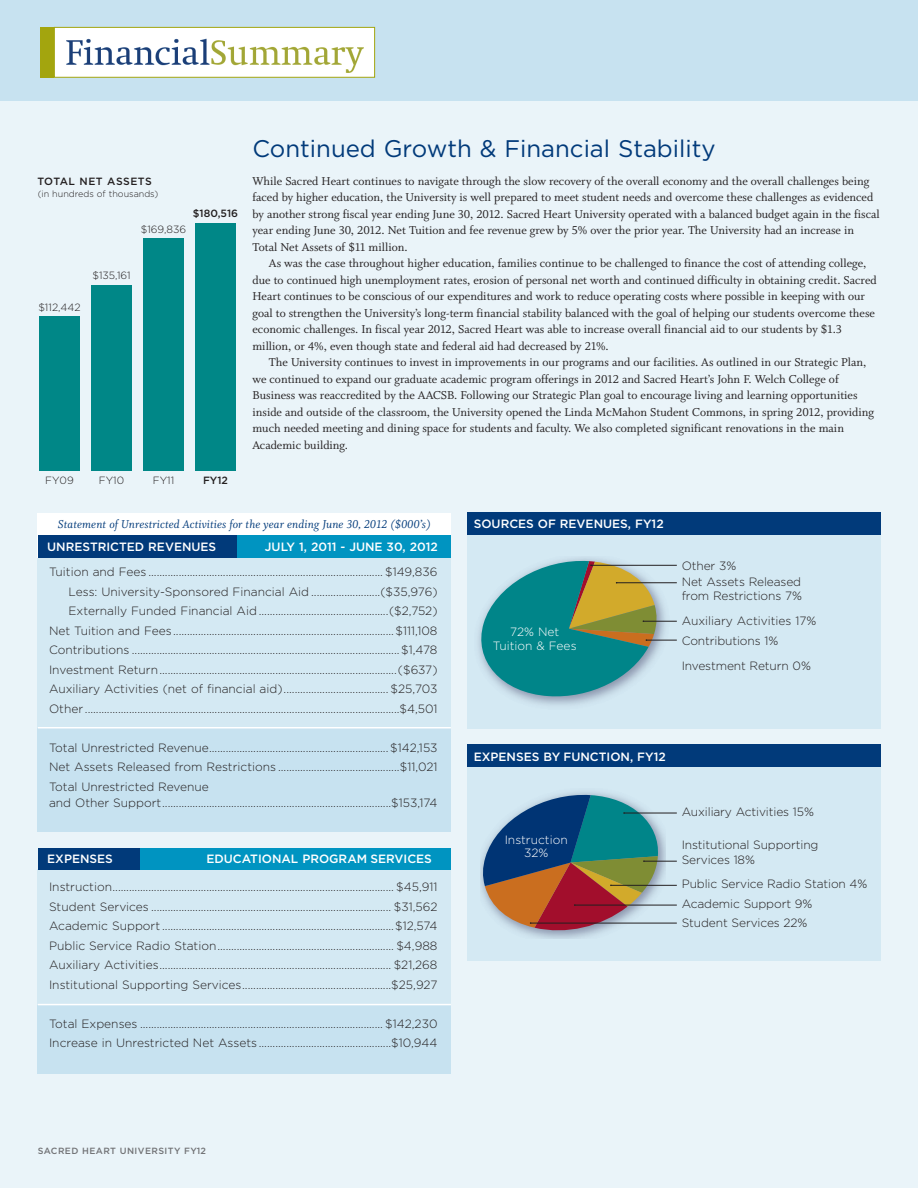
<style>
.page{position:relative;width:918px;height:1188px;background:#fff}
.page>*{position:absolute;margin:0;border:0;box-sizing:border-box;transform-origin:0 0}
.t1{font:24px "Gotham";color:#013a7a}
.t2{font:12.75px/16.5px "Whitman Roman LF";color:#231f20}
.t3{font:12.75px "Whitman Italic LF";letter-spacing:.01em;color:#013a7a}
.t4{font:300 12px/13.5px "Gotham";color:#231f20}
.t5{font:500 12px "Gotham";color:#fff}
.t6{font:300 12px/13.5px "Gotham";color:#fff;text-align:center}
.t7{font:300 10.5px "Gotham";color:#231f20}
.t8{font:500 10.5px "Gotham";letter-spacing:.04em;color:#231f20}
.t9{font:500 10.5px "Gotham";letter-spacing:.01em;color:#231f20}
.t10{font:500 9px "Gotham";letter-spacing:.045em;color:#717275}
.t11{font:300 9px "Gotham";color:#231f20}
</style>
<div class="page">
<div style="left:0;top:0;width:918px;height:470px;background:#c7e2f0"></div>
<div style="left:0;top:101px;width:918px;height:1087px;background:#eaf4f9"></div>
<div style="left:467px;top:513px;width:413px;height:215px;background:#d4e9f3"></div>
<div style="left:467px;top:513px;width:413px;height:22px;background:#013a7a"></div>
<div style="left:38px;top:513px;width:413px;height:45px;background:#fff"></div>
<div style="left:54px;top:27px;width:321px;height:51px;background:#fff;border:1px solid #a3a50e"></div>
<div style="left:40px;top:27px;width:14px;height:51px;background:#a3a50e"></div>
<div style="left:38px;top:728px;width:413px;height:104px;background:#c7e2f0"></div>
<div style="left:38px;top:558px;width:413px;height:170px;background:#d4e9f3"></div>
<img style="left:521px;top:564px;width:151px;height:141px">
<hr style="left:591px;top:565px;width:86px;height:1px;background:#231f20">
<div style="left:467px;top:745px;width:413px;height:215px;background:#d4e9f3"></div>
<div style="left:467px;top:745px;width:413px;height:22px;background:#013a7a"></div>
<img style="left:480px;top:812px;width:186px;height:127px">
<div style="left:193px;top:536px;width:258px;height:22px;background:#0094c1"></div>
<div style="left:38px;top:536px;width:198px;height:22px;background:#013a7a"></div>
<div style="left:38px;top:1005px;width:413px;height:68px;background:#c7e2f0"></div>
<div style="left:38px;top:869px;width:413px;height:135px;background:#d4e9f3"></div>
<div style="left:137px;top:848px;width:314px;height:22px;background:#0094c1"></div>
<div style="left:38px;top:848px;width:101px;height:22px;background:#013a7a"></div>
<hr style="left:38px;top:727px;width:413px;height:1px;background:#fff">
<hr style="left:38px;top:1004px;width:413px;height:1px;background:#fff">
<hr style="left:643px;top:621px;width:34px;height:1px;background:#231f20">
<hr style="left:617px;top:583px;width:60px;height:1px;background:#231f20">
<hr style="left:646px;top:640px;width:31px;height:1px;background:#231f20">
<svg style="left:478px;top:558px;width:179px;height:141px"></svg>
<hr style="left:624px;top:813px;width:53px;height:1px;background:#231f20">
<hr style="left:531px;top:923px;width:146px;height:1px;background:#231f20">
<hr style="left:575px;top:905px;width:102px;height:1px;background:#231f20">
<hr style="left:611px;top:885px;width:66px;height:1px;background:#231f20">
<hr style="left:644px;top:861px;width:33px;height:1px;background:#231f20">
<svg style="left:482px;top:792px;width:178px;height:143px"></svg>
<img style="left:56px;top:28px;width:316px;height:45px">
<div style="left:195px;top:223px;width:41px;height:248px;background:#008787"></div>
<div style="left:143px;top:238px;width:41px;height:233px;background:#008787"></div>
<div style="left:91px;top:285px;width:41px;height:186px;background:#008787"></div>
<div style="left:39px;top:317px;width:41px;height:154px;background:#008787"></div>
<p class="t8" style="left:37px;top:175px;width:116px">TOTAL NET ASSETS</p>
<p class="t11" style="left:38px;top:189px;width:122px">(in hundreds of thousands)</p>
<p class="t9" style="left:193px;top:208px;width:47px">$180,516</p>
<p class="t7" style="left:141px;top:224px;width:47px">$169,836</p>
<p class="t7" style="left:38px;top:302px;width:44px">$112,442</p>
<p class="t7" style="left:92px;top:269px;width:40px">$135,161</p>
<p class="t7" style="left:45px;top:475px;width:30px">FY09</p>
<p class="t7" style="left:99px;top:475px;width:27px">FY10</p>
<p class="t7" style="left:153px;top:475px;width:23px">FY11</p>
<p class="t9" style="left:203px;top:475px;width:27px">FY12</p>
<p class="t1" style="left:252px;top:135px;width:465px">Continued Growth &amp; Financial Stability</p>
<p class="t2" style="left:252px;top:173px;width:629px">While Sacred Heart continues to navigate through the slow recovery of the overall economy and the overall challenges being faced by higher education, the University is well prepared to meet student needs and overcome these challenges as evidenced by another strong fiscal year ending June 30, 2012. Sacred Heart University operated with a balanced budget again in the fiscal year ending June 30, 2012. Net Tuition and fee revenue grew by 5% over the prior year. The University had an increase in Total Net Assets of $11 million.</p>
<p class="t2" style="left:252px;top:256px;width:626px;text-indent:16px">As was the case throughout higher education, families continue to be challenged to finance the cost of attending college, due to continued high unemployment rates, erosion of personal net worth and continued difficulty in obtaining credit. Sacred Heart continues to be conscious of our expenditures and work to reduce operating costs where possible in keeping with our goal to strengthen the University’s long-term financial stability balanced with the goal of helping our students overcome these economic challenges. In fiscal year 2012, Sacred Heart was able to increase overall financial aid to our students by $1.3 million, or 4%, even though state and federal aid had decreased by 21%.</p>
<p class="t2" style="left:252px;top:355px;width:623px;text-indent:16px">The University continues to invest in improvements in our programs and our facilities. As outlined in our Strategic Plan, we continued to expand our graduate academic program offerings in 2012 and Sacred Heart’s John F. Welch College of Business was reaccredited by the AACSB. Following our Strategic Plan goal to encourage living and learning opportunities inside and outside of the classroom, the University opened the Linda McMahon Student Commons, in spring 2012, providing much needed meeting and dining space for students and faculty. We also completed significant renovations in the main Academic building.</p>
<p class="t3" style="left:58px;top:517px;width:375px">Statement of Unrestricted Activities for the year ending June 30, 2012 ($000’s)</p>
<p class="t4" style="left:49px;top:565px;width:390px">Tuition and Fees ..................................................................................... $149,836</p>
<p class="t4" style="left:69px;top:585px;width:370px">Less: University-Sponsored Financial Aid .........................($35,976)</p>
<p class="t4" style="left:69px;top:604px;width:370px">Externally Funded Financial Aid...............................................($2,752)</p>
<p class="t4" style="left:49px;top:624px;width:390px">Net Tuition and Fees................................................................................$111,108</p>
<p class="t4" style="left:49px;top:643px;width:390px">Contributions .................................................................................................$1,478</p>
<p class="t4" style="left:49px;top:663px;width:390px">Investment Return......................................................................................($637)</p>
<p class="t4" style="left:49px;top:682px;width:390px">Auxiliary Activities (net of financial aid)...................................... $25,703</p>
<p class="t4" style="left:49px;top:702px;width:390px">Other ..................................................................................................................$4,501</p>
<p class="t4" style="left:49px;top:741px;width:390px">Total Unrestricted Revenue.................................................................$142,153</p>
<p class="t4" style="left:49px;top:760px;width:390px">Net Assets Released from Restrictions ............................................$11,021</p>
<p class="t4" style="left:49px;top:780px;width:161px">Total Unrestricted Revenue</p>
<p class="t4" style="left:49px;top:796px;width:390px">and Other Support...................................................................................$153,174</p>
<p class="t5" style="left:47px;top:540px;width:171px">UNRESTRICTED REVENUES</p>
<p class="t5" style="left:265px;top:540px;width:174px">JULY 1, 2011 - JUNE 30, 2012</p>
<p class="t5" style="left:206px;top:852px;width:227px">EDUCATIONAL PROGRAM SERVICES</p>
<p class="t4" style="left:49px;top:880px;width:390px">Instruction...................................................................................................... $45,911</p>
<p class="t4" style="left:49px;top:900px;width:390px">Student Services ....................................................................................... $31,562</p>
<p class="t4" style="left:49px;top:919px;width:390px">Academic Support ....................................................................................$12,574</p>
<p class="t4" style="left:49px;top:939px;width:390px">Public Service Radio Station................................................................ $4,988</p>
<p class="t4" style="left:49px;top:958px;width:390px">Auxiliary Activities.................................................................................... $21,268</p>
<p class="t4" style="left:49px;top:978px;width:390px">Institutional Supporting Services......................................................$25,927</p>
<p class="t4" style="left:49px;top:1017px;width:390px">Total Expenses ........................................................................................ $142,230</p>
<p class="t4" style="left:49px;top:1036px;width:390px">Increase in Unrestricted Net Assets ................................................$10,944</p>
<p class="t5" style="left:47px;top:852px;width:67px">EXPENSES</p>
<p class="t5" style="left:474px;top:517px;width:192px">SOURCES OF REVENUES, FY12</p>
<p class="t6" style="left:493px;top:625px;width:85px">72% Net<br>Tuition &amp; Fees</p>
<p class="t4" style="left:682px;top:558px;width:56px">Other 3%</p>
<p class="t4" style="left:682px;top:575px;width:122px">Net Assets Released from Restrictions 7%</p>
<p class="t4" style="left:682px;top:614px;width:136px">Auxiliary Activities 17%</p>
<p class="t4" style="left:682px;top:633px;width:98px">Contributions 1%</p>
<p class="t4" style="left:682px;top:659px;width:131px">Investment Return 0%</p>
<p class="t5" style="left:474px;top:750px;width:194px">EXPENSES BY FUNCTION, FY12</p>
<p class="t6" style="left:505px;top:833px;width:65px">Instruction<br>32%</p>
<p class="t4" style="left:682px;top:805px;width:134px">Auxiliary Activities 15%</p>
<p class="t4" style="left:682px;top:838px;width:138px;line-height:15px">Institutional Supporting<br>Services 18%</p>
<p class="t4" style="left:682px;top:877px;width:187px">Public Service Radio Station 4%</p>
<p class="t4" style="left:682px;top:897px;width:132px">Academic Support 9%</p>
<p class="t4" style="left:682px;top:916px;width:127px">Student Services 22%</p>
<p class="t10" style="left:38px;top:1145px;width:170px">SACRED HEART UNIVERSITY FY12</p>
</div>
